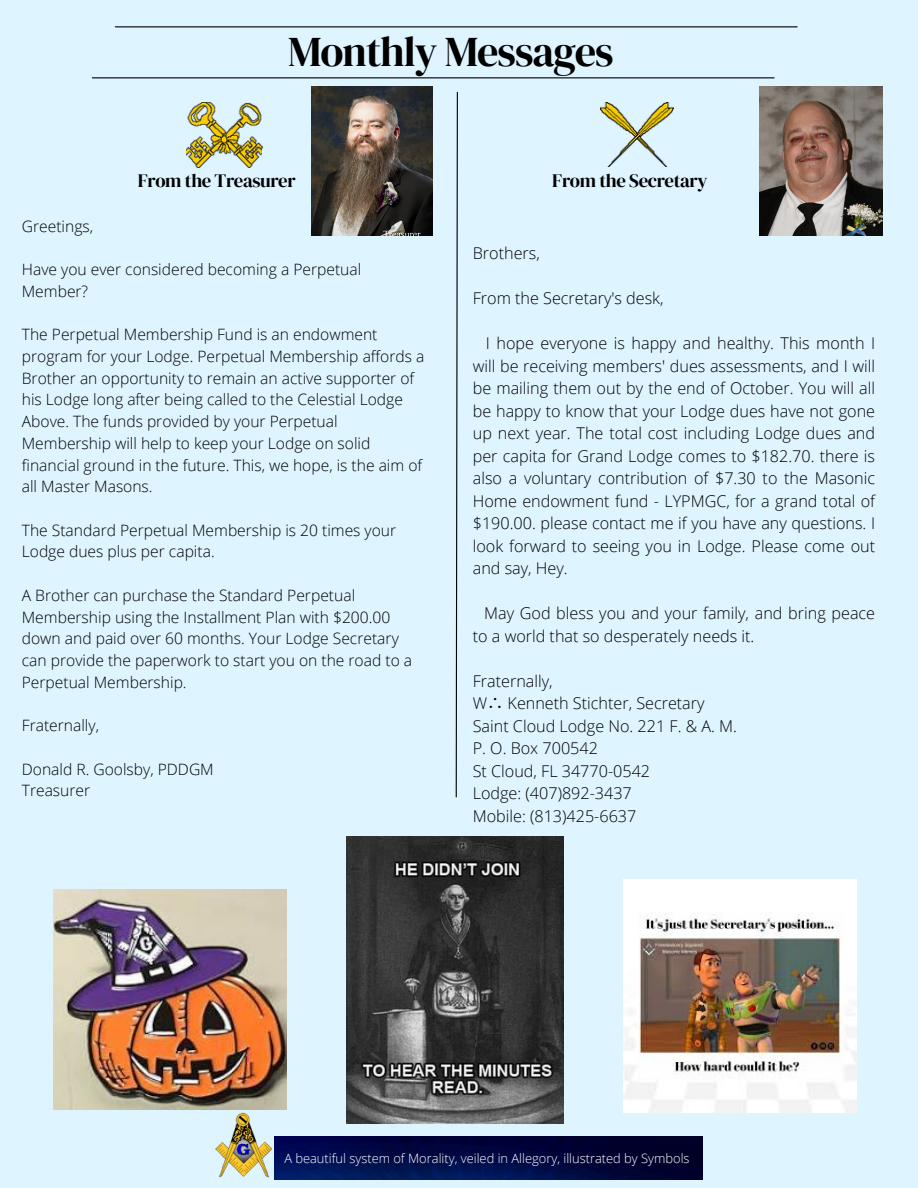
<style>
.page{position:relative;width:918px;height:1188px;background:#def4ff}
.page>*{position:absolute;margin:0;border:0;box-sizing:border-box;transform-origin:0 0}
.t1{font:42.3px "DM Serif Display";letter-spacing:-.025em;color:#000}
.t2{font:18.75px "DM Serif Display";letter-spacing:-.02em;color:#000}
.t3{font:300 16.2px/22.5px "Open Sans";color:#000;text-align:justify}
.t4{font:300 15.6px/21.8px "Open Sans";color:#000}
.t5{font:300 12.9px "Open Sans";color:#fff}
.s1{font-family:"Noto Sans CJ Ksc";font-weight:400}
</style>
<div class="page">
<hr style="left:115px;top:26px;width:682px;height:1px;background:#000">
<svg style="left:455px;top:91px;width:3px;height:707px"></svg>
<hr style="left:92px;top:77px;width:682px;height:1px;background:#000">
<img style="left:601px;top:103px;width:73px;height:64px">
<img style="left:275px;top:1137px;width:428px;height:42px">
<img style="left:215px;top:1113px;width:60px;height:66px">
<img style="left:261px;top:114px;width:2px;height:42px">
<img style="left:187px;top:103px;width:74px;height:64px">
<img style="left:312px;top:86px;width:120px;height:150px">
<img style="left:759px;top:86px;width:123px;height:150px">
<img style="left:623px;top:879px;width:233px;height:233px">
<img style="left:347px;top:836px;width:217px;height:287px">
<img style="left:54px;top:890px;width:233px;height:219px">
<p class="t1" style="left:288px;top:23px;width:327px">Monthly Messages</p>
<p class="t2" style="left:138px;top:168px;width:159px">From the Treasurer</p>
<p class="t4" style="left:22px;top:215px;width:73px">Greetings,</p>
<p class="t4" style="left:22px;top:258px;width:341px">Have you ever considered becoming a Perpetual<br>Member?</p>
<p class="t4" style="left:22px;top:323px;width:404px">The Perpetual Membership Fund is an endowment program for your Lodge. Perpetual Membership affords a Brother an opportunity to remain an active supporter of his Lodge long after being called to the Celestial Lodge Above. The funds provided by your Perpetual Membership will help to keep your Lodge on solid financial ground in the future. This, we hope, is the aim of all Master Masons.</p>
<p class="t4" style="left:22px;top:519px;width:376px">The Standard Perpetual Membership is 20 times your<br>Lodge dues plus per capita.</p>
<p class="t4" style="left:22px;top:584px;width:392px">A Brother can purchase the Standard Perpetual Membership using the Installment Plan with $200.00 down and paid over 60 months. Your Lodge Secretary can provide the paperwork to start you on the road to a Perpetual Membership.</p>
<p class="t4" style="left:22px;top:714px;width:79px">Fraternally,</p>
<p class="t4" style="left:22px;top:758px;width:193px">Donald R. Goolsby, PDDGM</p>
<p class="t4" style="left:22px;top:779px;width:70px">Treasurer</p>
<p class="t2" style="left:552px;top:168px;width:157px">From the Secretary</p>
<p class="t3" style="left:473px;top:242px;width:69px">Brothers,</p>
<p class="t3" style="left:473px;top:287px;width:192px">From the Secretary's desk,</p>
<p class="t3" style="left:473px;top:332px;width:404px;text-indent:13px">I hope everyone is happy and healthy. This month I will be receiving members' dues assessments, and I will be mailing them out by the end of October. You will all be happy to know that your Lodge dues have not gone up next year. The total cost including Lodge dues and per capita for Grand Lodge comes to $182.70. there is also a voluntary contribution of $7.30 to the Masonic Home endowment fund - LYPMGC, for a grand total of $190.00. please contact me if you have any questions. I look forward to seeing you in Lodge. Please come out and say, Hey.</p>
<p class="t3" style="left:473px;top:602px;width:404px;text-indent:11px">May God bless you and your family, and bring peace to a world that so desperately needs it.</p>
<p class="t3" style="left:473px;top:669px;width:81px">Fraternally,</p>
<p class="t3" style="left:473px;top:692px;width:233px">W<span class="s1">∴</span> Kenneth Stichter, Secretary</p>
<p class="t3" style="left:473px;top:714px;width:266px">Saint Cloud Lodge No. 221 F. &amp; A. M.</p>
<p class="t3" style="left:473px;top:737px;width:127px">P. O. Box 700542</p>
<p class="t3" style="left:473px;top:759px;width:179px">St Cloud, FL 34770-0542</p>
<p class="t3" style="left:473px;top:782px;width:161px">Lodge: (407)892-3437</p>
<p class="t3" style="left:473px;top:804px;width:165px">Mobile: (813)425-6637</p>
<p class="t5" style="left:284px;top:1149px;width:407px">A beautiful system of Morality, veiled in Allegory, illustrated by Symbols</p>
</div>
